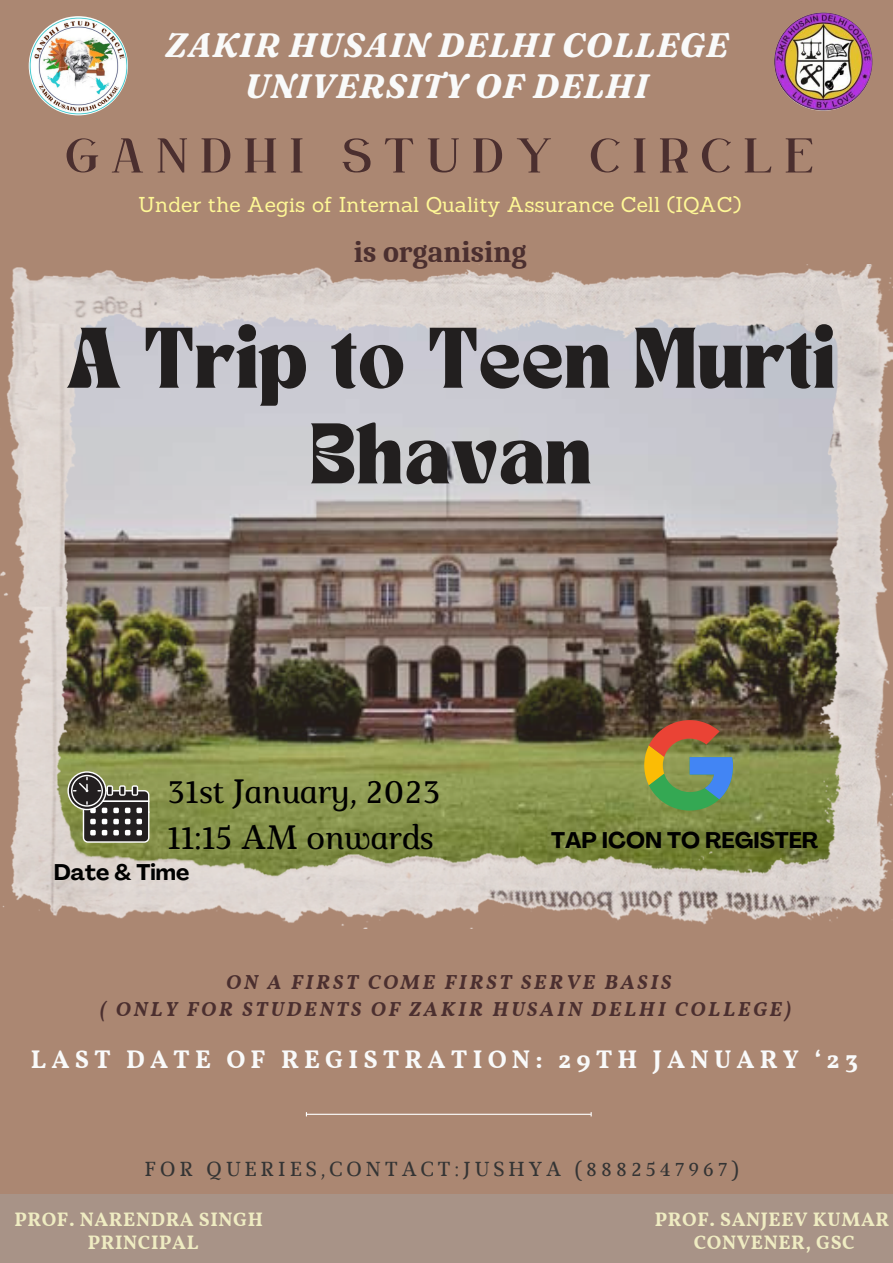
<style>
.page{position:relative;width:893px;height:1263px;background:#ab8772}
.page>*{position:absolute;margin:0;border:0;box-sizing:border-box;transform-origin:0 0}
.t1{font:60px/95.6px "TAN NIMBUS";letter-spacing:.025em;color:#221f1f;text-align:center}
.t2{font:53.25px "Grown";letter-spacing:.255em;color:#4b2f2f}
.t3{font:italic 700 33.75px/40.5px "Fraunces 9 pt";letter-spacing:.03em;color:#f9fafa;text-align:center}
.t4{font:italic 33.75px/46.7px "Marta";color:#000}
.t5{font:700 30px "Caladea";color:#4b2f2f}
.t6{font:700 25.5px "Vollkorn";letter-spacing:.2em;color:#f9fafa}
.t7{font:700 22.35px "Agrandir";color:#000}
.t8{font:21px "Sanchez";color:#fff896}
.t9{font:italic 700 20.25px/27px "Vollkorn";letter-spacing:.135em;color:#4b2f2f;text-align:center}
.t10{font:20.25px "Marta";letter-spacing:.2em;color:#343434}
.t11{font:700 19.5px/23.1px "Vollkorn";letter-spacing:.03em;color:#efecc2;text-align:center}
</style>
<div class="page">
<img style="left:29px;top:16px;width:99px;height:99px;border-radius:50%">
<img style="left:774px;top:13px;width:98px;height:98px;border-radius:50%">
<div style="left:0;top:1193px;width:893px;height:70px;background:#a89387"></div>
<hr style="left:307px;top:1114px;width:283px;height:1px;background:#fff">
<img style="left:0;top:264px;width:893px;height:664px">
<svg style="left:67px;top:771px;width:82px;height:72px;background:#6a6a59"></svg>
<svg style="left:644px;top:720px;width:89px;height:90px;background:#818159"></svg>
<h3 class="t3" style="left:165px;top:25px;width:565px">ZAKIR HUSAIN DELHI COLLEGE<br>UNIVERSITY OF DELHI</h3>
<h2 class="t2" style="left:67px;top:123px;width:747px">GANDHI STUDY CIRCLE</h2>
<p class="t8" style="left:138px;top:190px;width:604px">Under the Aegis of Internal Quality Assurance Cell (IQAC)</p>
<h3 class="t5" style="left:354px;top:235px;width:174px">is organising</h3>
<h1 class="t1" style="left:67px;top:318px;width:769px">A Trip to Teen Murti<br>Bhavan</h1>
<h3 class="t4" style="left:167px;top:771px;width:275px">31st January, 2023<br>11:15 AM onwards</h3>
<p class="t7" style="left:54px;top:863px;width:137px">Date &amp; Time</p>
<p class="t7" style="left:551px;top:831px;width:269px">TAP ICON TO REGISTER</p>
<p class="t9" style="left:100px;top:971px;width:693px">ON A FIRST COME FIRST SERVE BASIS<br>( ONLY FOR STUDENTS OF ZAKIR HUSAIN DELHI COLLEGE)</p>
<p class="t6" style="left:31px;top:1044px;width:828px">LAST DATE OF REGISTRATION: 29TH JANUARY ‘23</p>
<p class="t10" style="left:145px;top:1161px;width:596px">FOR QUERIES,CONTACT:JUSHYA (8882547967)</p>
<p class="t11" style="left:14px;top:1209px;width:250px">PROF. NARENDRA SINGH<br>PRINCIPAL</p>
<p class="t11" style="left:655px;top:1209px;width:236px">PROF. SANJEEV KUMAR<br>CONVENER, GSC</p>
</div>
